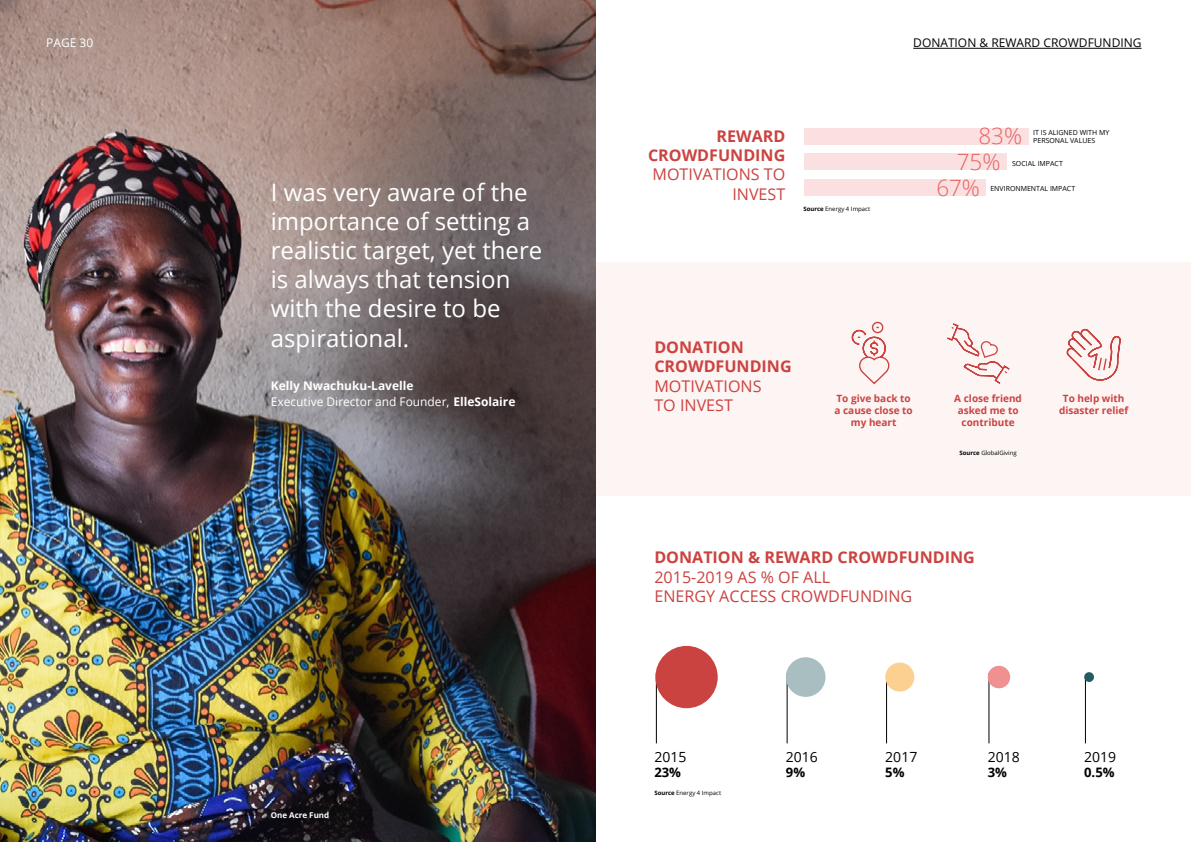
<style>
.page{position:relative;width:1191px;height:842px;background:#fff}
.page>*{position:absolute;margin:0;border:0;box-sizing:border-box;transform-origin:0 0}
.t1{font:24px/29.1px "Open Sans";color:#fff}
.t2{font:300 22.4px "Open Sans";color:#e86462}
.t3{font:16.1px/19.3px "Open Sans";color:#cb4340}
.t4{font:700 16.1px/19.3px "Open Sans";color:#cb4340;text-align:right}
.t5{font:14px "Open Sans";color:#000}
.t6{font:700 13.1px "Open Sans";color:#000}
.t7{font:700 12px/16px "Open Sans";color:#fff}
.t8{font:12px "Open Sans";color:#000}
.t9{font:12px "Open Sans";color:#fff}
.t10{font:700 10px/12px "Open Sans";color:#cb4340;text-align:center}
.t11{font:700 8px "Open Sans";color:#fff}
.t12{font:7px/8px "Open Sans";color:#000}
.t13{font:6px "Open Sans";color:#000}
.s1{font-weight:400}
.s2{font-weight:700}
</style>
<div class="page">
<div style="left:595px;top:262px;width:596px;height:234px;background:#fdf4f4"></div>
<div style="left:804px;top:128px;width:224px;height:16px;background:#fae0e0"></div>
<div style="left:804px;top:154px;width:203px;height:16px;background:#fae0e0"></div>
<div style="left:804px;top:180px;width:181px;height:16px;background:#fae0e0"></div>
<img style="left:0;top:0;width:595px;height:842px">
<svg style="left:851px;top:321px;width:39px;height:64px"></svg>
<svg style="left:947px;top:323px;width:63px;height:61px"></svg>
<svg style="left:1066px;top:328px;width:55px;height:53px"></svg>
<hr style="left:886px;top:673px;width:1px;height:70px;background:#000">
<hr style="left:988px;top:673px;width:1px;height:70px;background:#000">
<hr style="left:1085px;top:677px;width:1px;height:66px;background:#000">
<div style="left:885px;top:662px;width:29px;height:29px;background:#fcd090;border-radius:50%"></div>
<div style="left:987px;top:666px;width:23px;height:22px;background:#ef9190;border-radius:50%"></div>
<div style="left:1084px;top:672px;width:10px;height:10px;background:#255c63;border-radius:50%"></div>
<hr style="left:656px;top:673px;width:1px;height:70px;background:#000">
<hr style="left:787px;top:673px;width:1px;height:70px;background:#000">
<div style="left:786px;top:657px;width:39px;height:40px;background:#a8bec1;border-radius:50%"></div>
<div style="left:655px;top:646px;width:62px;height:62px;background:#cb4340;border-radius:50%"></div>
<hr style="left:913px;top:48px;width:228px;height:1px;background:#000">
<p class="t9" style="left:46px;top:35px;width:49px">PAGE 30</p>
<p class="t8" style="left:913px;top:35px;width:230px">DONATION &amp; REWARD CROWDFUNDING</p>
<p class="t1" style="left:271px;top:177px;width:273px">I was very aware of the importance of setting a realistic target, yet there is always that tension with the desire to be aspirational.</p>
<p class="t7" style="left:271px;top:377px;width:246px">Kelly Nwachuku-Lavelle<br><span class="s1">Executive Director and Founder,</span> ElleSolaire</p>
<p class="t11" style="left:271px;top:810px;width:60px">One Acre Fund</p>
<p class="t4" style="left:648px;top:126px;width:139px">REWARD<br>CROWDFUNDING</p>
<p class="t3" style="left:652px;top:164px;width:134px;text-align:right">MOTIVATIONS TO<br>INVEST</p>
<p class="t13" style="left:803px;top:205px;width:68px"><span class="s2">Source</span> Energy 4 Impact</p>
<p class="t2" style="left:978px;top:120px;width:45px">83%</p>
<p class="t2" style="left:956px;top:146px;width:45px">75%</p>
<p class="t2" style="left:936px;top:172px;width:45px">67%</p>
<p class="t12" style="left:990px;top:185px;width:86px">ENVIRONMENTAL IMPACT</p>
<p class="t12" style="left:1033px;top:128px;width:77px">IT IS ALIGNED WITH MY<br>PERSONAL VALUES</p>
<p class="t12" style="left:1012px;top:159px;width:52px">SOCIAL IMPACT</p>
<p class="t4" style="left:654px;top:337px;width:139px;text-align:left">DONATION<br>CROWDFUNDING</p>
<p class="t3" style="left:654px;top:376px;width:109px">MOTIVATIONS<br>TO INVEST</p>
<p class="t10" style="left:834px;top:392px;width:80px">To give back to a cause close to my heart</p>
<p class="t10" style="left:954px;top:392px;width:69px">A close friend asked me to contribute</p>
<p class="t10" style="left:1059px;top:392px;width:71px">To help with disaster relief</p>
<p class="t13" style="left:959px;top:449px;width:59px"><span class="s2">Source</span> GlobalGiving</p>
<p class="t4" style="left:654px;top:548px;width:322px">DONATION &amp; REWARD CROWDFUNDING</p>
<p class="t3" style="left:654px;top:567px;width:259px">2015-2019 AS % OF ALL<br>ENERGY ACCESS CROWDFUNDING</p>
<p class="t5" style="left:654px;top:747px;width:34px">2015</p>
<p class="t6" style="left:654px;top:763px;width:28px">23%</p>
<p class="t13" style="left:654px;top:789px;width:68px"><span class="s2">Source</span> Energy 4 Impact</p>
<p class="t5" style="left:786px;top:747px;width:34px">2016</p>
<p class="t6" style="left:786px;top:763px;width:21px">9%</p>
<p class="t5" style="left:885px;top:747px;width:34px">2017</p>
<p class="t6" style="left:885px;top:763px;width:21px">5%</p>
<p class="t5" style="left:987px;top:747px;width:34px">2018</p>
<p class="t6" style="left:987px;top:763px;width:21px">3%</p>
<p class="t5" style="left:1084px;top:747px;width:34px">2019</p>
<p class="t6" style="left:1084px;top:763px;width:32px">0.5%</p>
</div>
